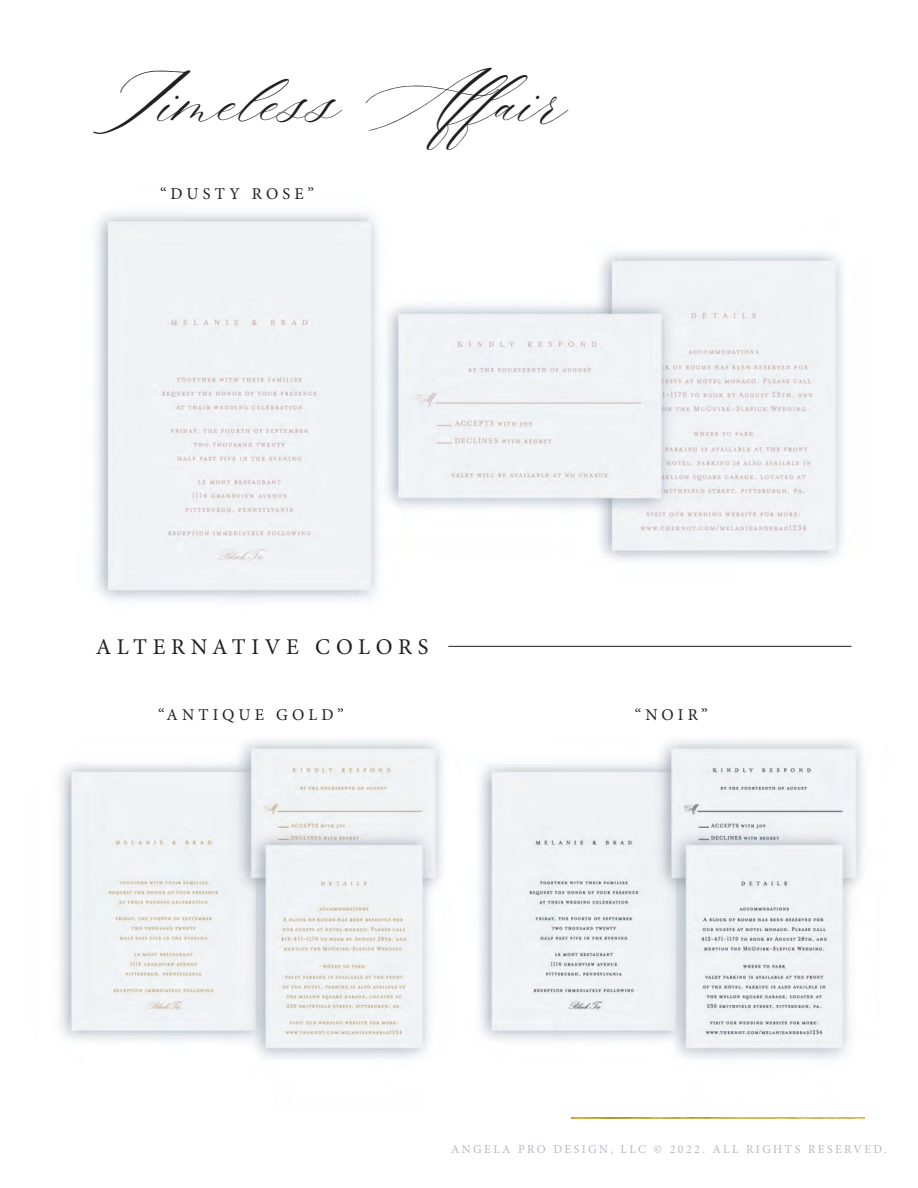
<style>
.page{position:relative;width:918px;height:1188px;background:#fff}
.page>*{position:absolute;margin:0;border:0;box-sizing:border-box;transform-origin:0 0}
.t1{font:48px "Slight";color:#231f20}
.t2{font:22.5px "Minion Pro";letter-spacing:.25em;color:#231f20}
.t3{font:16.5px "Minion Pro";letter-spacing:.25em;color:#231f20}
.t4{font:12px "Minion Pro";letter-spacing:.2em;color:#b4bac1}
</style>
<div class="page">
<img style="left:59px;top:212px;width:806px;height:907px">
<hr style="left:448px;top:646px;width:404px;height:1px;background:#231f20">
<img style="left:571px;top:1118px;width:293px;height:1px">
<h1 class="t1" style="left:93px;top:77px;width:476px">Timeless Affair</h1>
<h3 class="t3" style="left:160px;top:183px;width:156px">“DUSTY ROSE”</h3>
<h2 class="t2" style="left:96px;top:632px;width:334px">ALTERNATIVE COLORS</h2>
<h3 class="t3" style="left:158px;top:703px;width:187px">“ANTIQUE GOLD”</h3>
<h3 class="t3" style="left:635px;top:703px;width:74px">“NOIR”</h3>
<p class="t4" style="left:451px;top:1141px;width:437px">ANGELA PRO DESIGN, LLC © 2022. ALL RIGHTS RESERVED.</p>
</div>
